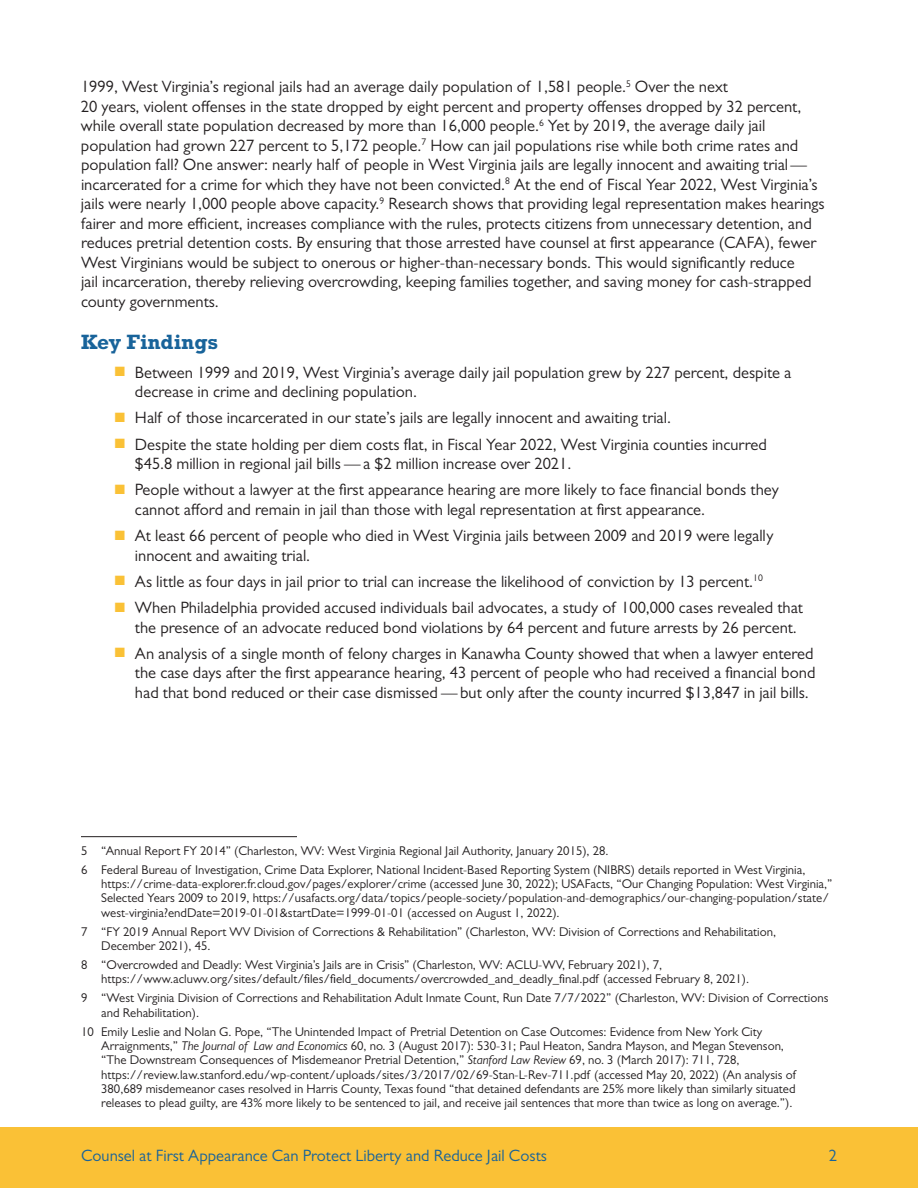
<style>
.page{position:relative;width:918px;height:1188px;background:#fff}
.page>*{position:absolute;margin:0;border:0;box-sizing:border-box;transform-origin:0 0}
.t1{font:700 21px "Rockwell Std";color:#18639a}
.t2{font:16.5px/19.5px "Gill Sans MT Pro";color:#231f20}
.t3{font:16.5px "Gill Sans MT Pro";color:#18639a}
.t4{font:12.75px/14.2px "Gill Sans MT Pro";color:#231f20}
.s1{color:#fac136}
.s2{font-style:italic}
</style>
<div class="page">
<div style="left:0;top:1127px;width:918px;height:61px;background:#fac136"></div>
<hr style="left:81px;top:836px;width:216px;height:1px;background:#231f20">
<p class="t2" style="left:81px;top:77px;width:745px">1999, West Virginia’s regional jails had an average daily population of 1,581 people.<sup>5</sup> Over the next<br>20 years, violent offenses in the state dropped by eight percent and property offenses dropped by 32 percent, while overall state population decreased by more than 16,000 people.<sup>6</sup> Yet by 2019, the average daily jail population had grown 227 percent to 5,172 people.<sup>7</sup> How can jail populations rise while both crime rates and population fall? One answer: nearly half of people in West Virginia jails are legally innocent and awaiting trial — incarcerated for a crime for which they have not been convicted.<sup>8</sup> At the end of Fiscal Year 2022, West Virginia’s jails were nearly 1,000 people above capacity.<sup>9</sup> Research shows that providing legal representation makes hearings fairer and more efficient, increases compliance with the rules, protects citizens from unnecessary detention, and reduces pretrial detention costs. By ensuring that those arrested have counsel at first appearance (CAFA), fewer West Virginians would be subject to onerous or higher-than-necessary bonds. This would significantly reduce<br>jail incarceration, thereby relieving overcrowding, keeping families together, and saving money for cash-strapped county governments.</p>
<p class="t1" style="left:81px;top:329px;width:139px">Key Findings</p>
<p class="t2" style="left:135px;top:362px;width:658px;text-indent:-20px"><span class="s1">■</span> Between 1999 and 2019, West Virginia’s average daily jail population grew by 227 percent, despite a decrease in crime and declining population.</p>
<p class="t2" style="left:115px;top:408px;width:558px"><span class="s1">■</span> Half of those incarcerated in our state’s jails are legally innocent and awaiting trial.</p>
<p class="t2" style="left:135px;top:434px;width:633px;text-indent:-20px"><span class="s1">■</span> Despite the state holding per diem costs flat, in Fiscal Year 2022, West Virginia counties incurred $45.8 million in regional jail bills — a $2 million increase over 2021.</p>
<p class="t2" style="left:135px;top:480px;width:645px;text-indent:-20px"><span class="s1">■</span> People without a lawyer at the first appearance hearing are more likely to face financial bonds they cannot afford and remain in jail than those with legal representation at first appearance.</p>
<p class="t2" style="left:135px;top:526px;width:640px;text-indent:-20px"><span class="s1">■</span> At least 66 percent of people who died in West Virginia jails between 2009 and 2019 were legally innocent and awaiting trial.</p>
<p class="t2" style="left:115px;top:572px;width:650px"><span class="s1">■</span> As little as four days in jail prior to trial can increase the likelihood of conviction by 13 percent.<sup>10</sup></p>
<p class="t2" style="left:135px;top:598px;width:670px;text-indent:-20px"><span class="s1">■</span> When Philadelphia provided accused individuals bail advocates, a study of 100,000 cases revealed that the presence of an advocate reduced bond violations by 64 percent and future arrests by 26 percent.</p>
<p class="t2" style="left:135px;top:644px;width:682px;text-align:justify;text-indent:-20px"><span class="s1">■</span> An analysis of a single month of felony charges in Kanawha County showed that when a lawyer entered the case days after the first appearance hearing, 43 percent of people who had received a financial bond had that bond reduced or their case dismissed — but only after the county incurred $13,847 in jail bills.</p>
<p class="t4" style="left:81px;top:841px;width:726px;line-height:19px">5 “Annual Report FY 2014” (Charleston, WV: West Virginia Regional Jail Authority, January 2015), 28.<br>6 Federal Bureau of Investigation, Crime Data Explorer, National Incident-Based Reporting System (NIBRS) details reported in West Virginia,</p>
<p class="t4" style="left:101px;top:877px;width:733px">https://crime-data-explorer.fr.cloud.gov/pages/explorer/crime (accessed June 30, 2022); USAFacts, “Our Changing Population: West Virginia,”<br>Selected Years 2009 to 2019, https://usafacts.org/data/topics/people-society/population-and-demographics/our-changing-population/state/ west-virginia?endDate=2019-01-01&amp;startDate=1999-01-01 (accessed on August 1, 2022).</p>
<p class="t4" style="left:101px;top:924px;width:676px;text-indent:-20px">7 “FY 2019 Annual Report WV Division of Corrections &amp; Rehabilitation” (Charleston, WV: Division of Corrections and Rehabilitation,<br>December 2021), 45.</p>
<p class="t4" style="left:101px;top:958px;width:649px;text-indent:-20px">8 “Overcrowded and Deadly: West Virginia’s Jails are in Crisis” (Charleston, WV: ACLU-WV, February 2021), 7, https://www.acluwv.org/sites/default/files/field_documents/overcrowded_and_deadly_final.pdf (accessed February 8, 2021).</p>
<p class="t4" style="left:101px;top:991px;width:729px;text-indent:-20px">9 “West Virginia Division of Corrections and Rehabilitation Adult Inmate Count, Run Date 7/7/2022” (Charleston, WV: Division of Corrections and Rehabilitation).</p>
<p class="t4" style="left:101px;top:1024px;width:696px;text-indent:-20px">10 Emily Leslie and Nolan G. Pope, “The Unintended Impact of Pretrial Detention on Case Outcomes: Evidence from New York City Arraignments,” <span class="s2">The Journal of Law and Economics</span> 60, no. 3 (August 2017): 530-31; Paul Heaton, Sandra Mayson, and Megan Stevenson, “The Downstream Consequences of Misdemeanor Pretrial Detention,” <span class="s2">Stanford Law Review</span> 69, no. 3 (March 2017): 711, 728, https://review.law.stanford.edu/wp-content/uploads/sites/3/2017/02/69-Stan-L-Rev-711.pdf (accessed May 20, 2022) (An analysis of 380,689 misdemeanor cases resolved in Harris County, Texas found “that detained defendants are 25% more likely than similarly situated releases to plead guilty, are 43% more likely to be sentenced to jail, and receive jail sentences that more than twice as long on average.”).</p>
<p class="t3" style="left:81px;top:1146px;width:468px">Counsel at First Appearance Can Protect Liberty and Reduce Jail Costs</p>
<p class="t3" style="left:829px;top:1146px;width:10px">2</p>
</div>
